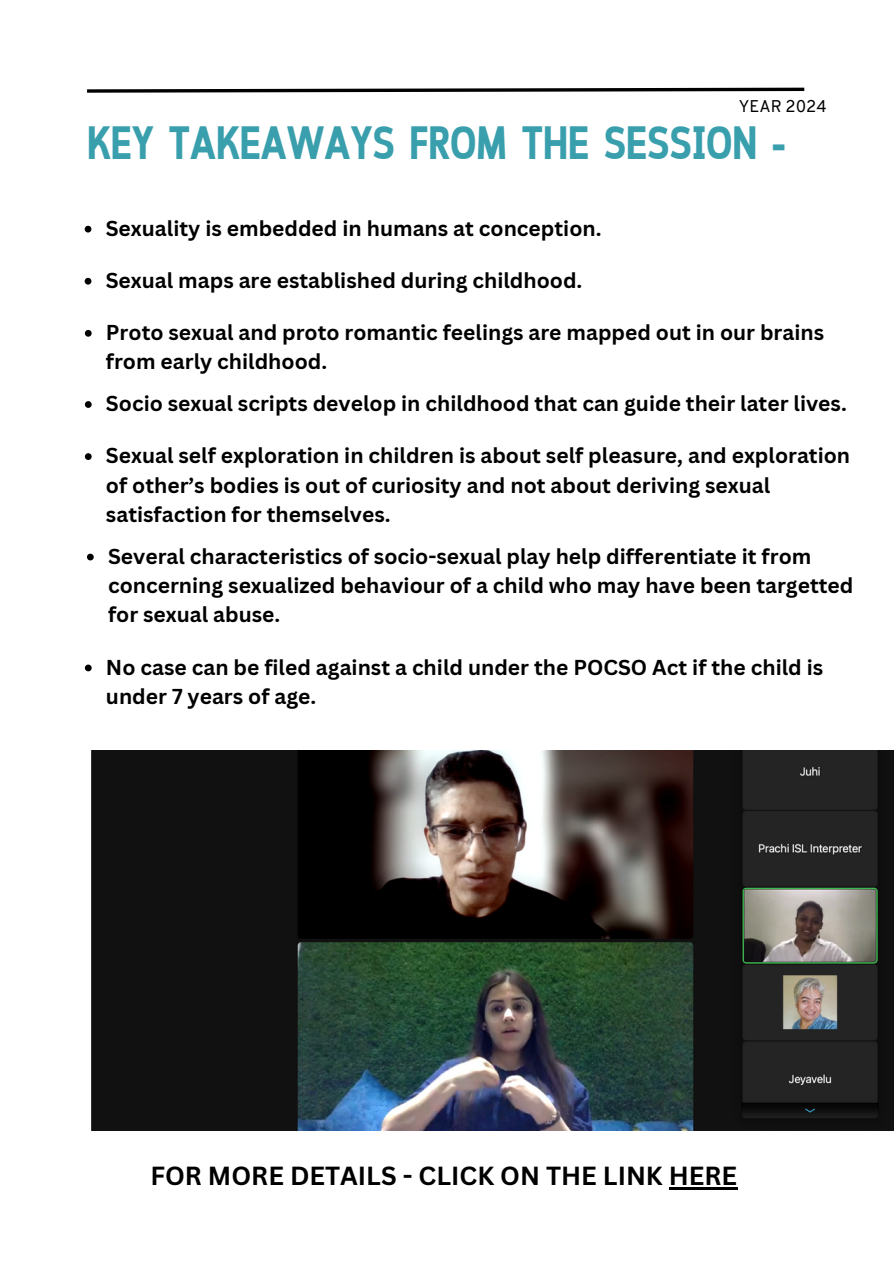
<style>
.page{position:relative;width:894px;height:1264px;background:#fff}
.page>*{position:absolute;margin:0;border:0;box-sizing:border-box;transform-origin:0 0}
.t1{font:700 46.5px "Cloud Cond";color:#399fad}
.t2{font:700 25.5px "Canva Sans";color:#000}
.t3{font:700 21px/29.2px "Canva Sans";color:#000}
.t4{font:700 21px/29.2px "Canva Sans";color:#000001}
.t5{font:16.5px "Overpass";color:#000001}
</style>
<div class="page">
<img style="left:91px;top:751px;width:802px;height:379px">
<svg style="left:87px;top:87px;width:718px;height:6px"></svg>
<svg style="left:85px;top:226px;width:6px;height:6px"></svg>
<svg style="left:85px;top:330px;width:7px;height:7px"></svg>
<svg style="left:85px;top:401px;width:7px;height:7px"></svg>
<svg style="left:85px;top:453px;width:7px;height:7px"></svg>
<svg style="left:85px;top:278px;width:6px;height:6px"></svg>
<svg style="left:87px;top:553px;width:7px;height:7px"></svg>
<hr style="left:668px;top:1187px;width:69px;height:2px;background:#000">
<svg style="left:85px;top:664px;width:7px;height:7px"></svg>
<h1 class="t5" style="left:738px;top:100px;width:89px">YEAR 2024</h1>
<p class="t1" style="left:87px;top:124px;width:700px">KEY TAKEAWAYS FROM THE SESSION -</p>
<p class="t3" style="left:106px;top:213px;width:497px">Sexuality is embedded in humans at conception.</p>
<p class="t3" style="left:106px;top:265px;width:478px">Sexual maps are established during childhood.</p>
<p class="t3" style="left:106px;top:317px;width:719px">Proto sexual and proto romantic feelings are mapped out in our brains from early childhood.</p>
<p class="t3" style="left:106px;top:388px;width:742px">Socio sexual scripts develop in childhood that can guide their later lives.</p>
<p class="t4" style="left:106px;top:440px;width:745px">Sexual self exploration in children is about self pleasure, and exploration of other’s bodies is out of curiosity and not about deriving sexual satisfaction for themselves.</p>
<p class="t3" style="left:108px;top:541px;width:746px">Several characteristics of socio-sexual play help differentiate it from concerning sexualized behaviour of a child who may have been targetted for sexual abuse.</p>
<h2 class="t3" style="left:106px;top:652px;width:718px">No case can be filed against a child under the POCSO Act if the child is under 7 years of age.</h2>
<p class="t2" style="left:150px;top:1157px;width:588px">FOR MORE DETAILS - CLICK ON THE LINK HERE</p>
</div>
